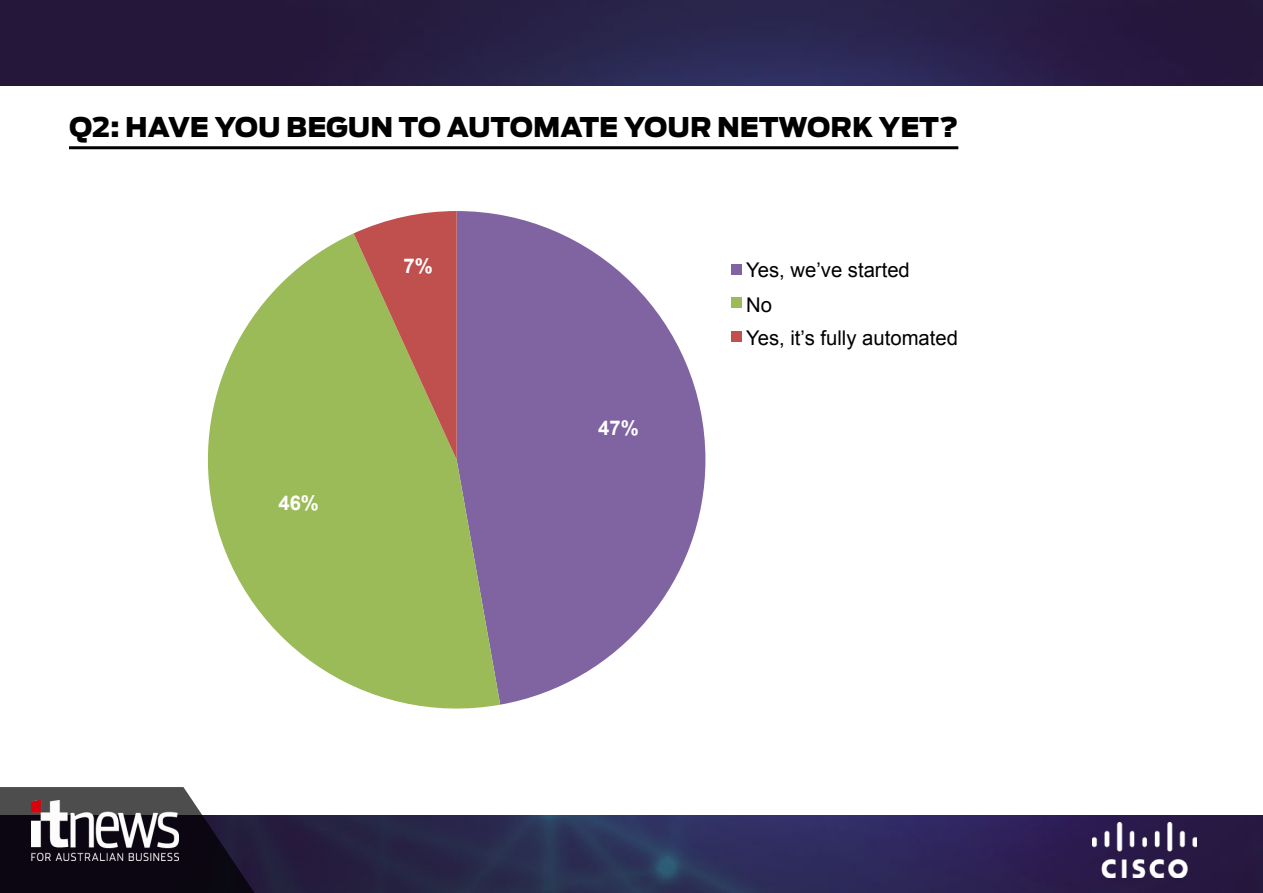
<style>
.page{position:relative;width:1263px;height:893px;background:#fff}
.page>*{position:absolute;margin:0;border:0;box-sizing:border-box;transform-origin:0 0}
.t1{font:900 27px "Antenna";color:#000}
.t2{font:20.25px/33.6px "Arial";color:#000}
.t3{font:700 20.25px "Arial";color:#fff}
</style>
<div class="page">
<img style="left:0;top:0;width:1263px;height:893px">
<div style="left:0;top:86px;width:1263px;height:728px;background:#fff"></div>
<svg style="left:0;top:787px;width:264px;height:106px;background:#34303b"></svg>
<img style="left:31px;top:801px;width:147px;height:59px">
<img style="left:1093px;top:823px;width:104px;height:54px">
<hr style="left:69px;top:146px;width:889px;height:3px;background:#000">
<svg style="left:457px;top:211px;width:248px;height:494px;fill:#8064a2"></svg>
<svg style="left:207px;top:233px;width:293px;height:476px;fill:#9bbb59"></svg>
<svg style="left:354px;top:211px;width:103px;height:249px;background:#b18558"></svg>
<div style="left:694px;top:252px;width:300px;height:101px;background:#fff"></div>
<div style="left:732px;top:264px;width:10px;height:10px;background:#8064a2"></div>
<div style="left:732px;top:298px;width:10px;height:10px;background:#9bbb59"></div>
<div style="left:732px;top:331px;width:10px;height:11px;background:#c0504d"></div>
<p class="t1" style="left:69px;top:111px;width:891px">Q2: HAVE YOU BEGUN TO AUTOMATE YOUR NETWORK YET?</p>
<p class="t3" style="left:404px;top:252px;width:31px">7%</p>
<p class="t2" style="left:746px;top:254px;width:213px">Yes, we’ve started<br>No<br>Yes, it’s fully automated</p>
<p class="t3" style="left:278px;top:490px;width:42px">46%</p>
<p class="t3" style="left:598px;top:414px;width:42px">47%</p>
</div>
